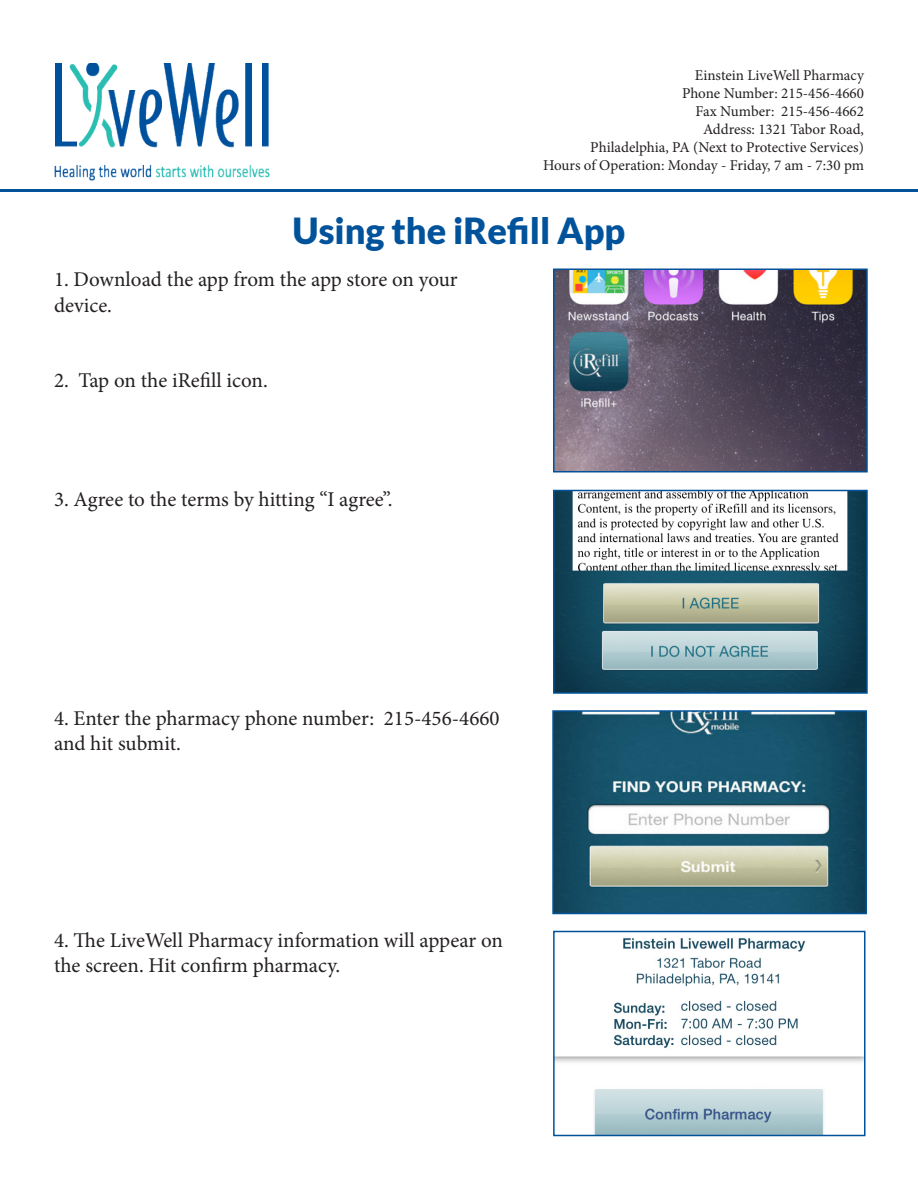
<style>
.page{position:relative;width:918px;height:1188px;background:#fff}
.page>*{position:absolute;margin:0;border:0;box-sizing:border-box;transform-origin:0 0}
.t1{font:900 36px "Lato";color:#00539b}
.t2{font:21px/25.2px "Minion Pro";letter-spacing:-.005em;color:#231f20}
.t3{font:15px/18px "Minion Pro";color:#231f20;text-align:right}
</style>
<div class="page">
<img style="left:54px;top:63px;width:216px;height:118px">
<hr style="left:0;top:189px;width:918px;height:2px;background:#00539b">
<img style="left:556px;top:493px;width:309px;height:198px">
<div style="left:553px;top:490px;width:315px;height:204px;border:2px solid #00539b"></div>
<img style="left:556px;top:271px;width:309px;height:198px">
<div style="left:553px;top:268px;width:315px;height:204px;border:2px solid #00539b"></div>
<img style="left:555px;top:713px;width:309px;height:198px">
<div style="left:552px;top:710px;width:315px;height:204px;border:2px solid #00539b"></div>
<img style="left:556px;top:938px;width:307px;height:195px">
<div style="left:553px;top:931px;width:313px;height:205px;border:2px solid #00539b"></div>
<p class="t3" style="left:543px;top:66px;width:322px">Einstein LiveWell Pharmacy<br>Phone Number: 215-456-4660<br>Fax Number: 215-456-4662<br>Address: 1321 Tabor Road,<br>Philadelphia, PA (Next to Protective Services)<br>Hours of Operation: Monday - Friday, 7 am - 7:30 pm</p>
<h1 class="t1" style="left:293px;top:210px;width:334px">Using the iRefill App</h1>
<p class="t2" style="left:54px;top:267px;width:405px">1. Download the app from the app store on your device.</p>
<p class="t2" style="left:54px;top:368px;width:215px">2. Tap on the iRefill icon.</p>
<p class="t2" style="left:54px;top:487px;width:340px">3. Agree to the terms by hitting “I agree”.</p>
<p class="t2" style="left:54px;top:706px;width:447px">4. Enter the pharmacy phone number: 215-456-4660 and hit submit.</p>
<p class="t2" style="left:54px;top:928px;width:450px">4. The LiveWell Pharmacy information will appear on the screen. Hit confirm pharmacy.</p>
</div>
